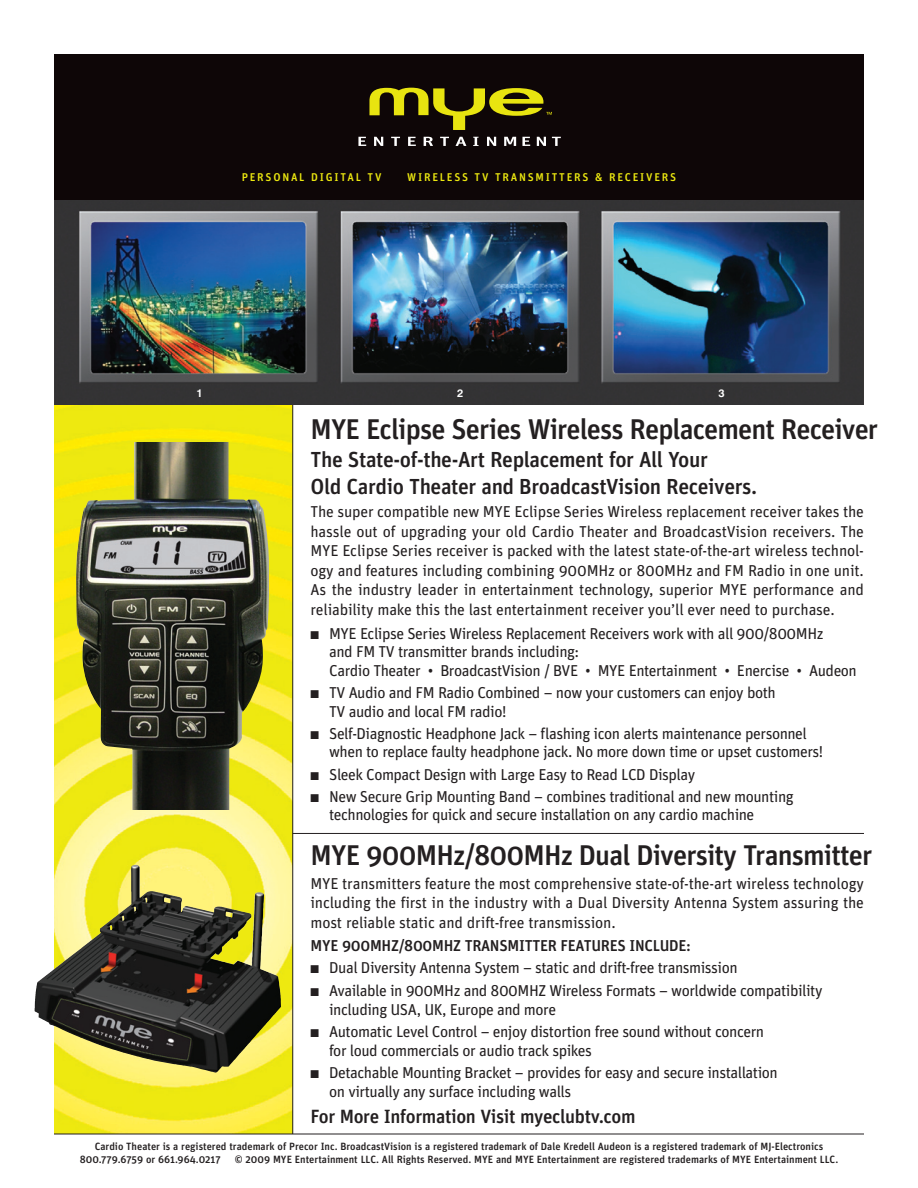
<style>
.page{position:relative;width:918px;height:1188px;background:#fff}
.page>*{position:absolute;margin:0;border:0;box-sizing:border-box;transform-origin:0 0}
.t1{font:500 28.5px "Unit";letter-spacing:-.03em;color:#231f20}
.t2{font:500 21.75px/27px "Unit";letter-spacing:-.02em;color:#231f20}
.t3{font:500 19.2px "Unit";letter-spacing:-.02em;color:#231f20}
.t4{font:15.75px/19.5px "Unit";letter-spacing:-.03em;color:#231f20}
.t5{font:500 15.75px "Unit";letter-spacing:-.02em;color:#231f20}
.t6{font:500 11.25px "Unit";letter-spacing:.155em;color:#ece810}
.t7{font:700 10.95px "Swiss 721 BT";color:#fff}
.t8{font:500 10.5px/12.8px "Unit";color:#231f20}
</style>
<div class="page">
<img style="left:54px;top:405px;width:238px;height:729px">
<hr style="left:292px;top:54px;width:1px;height:1080px;background:#231f20">
<img style="left:75px;top:443px;width:194px;height:367px">
<img style="left:210px;top:906px;width:42px;height:56px">
<hr style="left:293px;top:833px;width:571px;height:1px;background:#231f20">
<img style="left:54px;top:200px;width:810px;height:205px">
<div style="left:54px;top:54px;width:810px;height:146px;background:#0e0607"></div>
<svg style="left:358px;top:137px;width:203px;height:9px"></svg>
<svg style="left:369px;top:88px;width:183px;height:42px"></svg>
<hr style="left:54px;top:1134px;width:810px;height:1px;background:#231f20">
<p class="t6" style="left:242px;top:173px;width:141px">PERSONAL DIGITAL TV</p>
<p class="t6" style="left:407px;top:173px;width:270px">WIRELESS TV TRANSMITTERS &amp; RECEIVERS</p>
<p class="t7" style="left:197px;top:389px;width:8px">1</p>
<p class="t7" style="left:457px;top:389px;width:8px">2</p>
<p class="t7" style="left:718px;top:389px;width:8px">3</p>
<h1 class="t1" style="left:310px;top:419px;width:569px">MYE Eclipse Series Wireless Replacement Receiver</h1>
<h2 class="t2" style="left:310px;top:448px;width:448px">The State-of-the-Art Replacement for All Your<br>Old Cardio Theater and BroadcastVision Receivers.</h2>
<p class="t4" style="left:310px;top:504px;width:555px;text-align:justify">The super compatible new MYE Eclipse Series Wireless replacement receiver takes the hassle out of upgrading your old Cardio Theater and BroadcastVision receivers. The MYE Eclipse Series receiver is packed with the latest state-of-the-art wireless technol&shy;ogy and features including combining 900MHz or 800MHz and FM Radio in one unit.<br>As the industry leader in entertainment technology, superior MYE performance and reliability make this the last entertainment receiver you’ll ever need to purchase.</p>
<p class="t4" style="left:329px;top:626px;width:529px;line-height:18.6px;text-indent:-19px">■ MYE Eclipse Series Wireless Replacement Receivers work with all 900/800MHz<br>and FM TV transmitter brands including:<br>Cardio Theater • BroadcastVision / BVE • MYE Entertainment • Enercise • Audeon</p>
<p class="t4" style="left:329px;top:685px;width:448px;line-height:18.6px;text-indent:-19px">■ TV Audio and FM Radio Combined – now your customers can enjoy both<br>TV audio and local FM radio!</p>
<p class="t4" style="left:329px;top:726px;width:496px;line-height:18.6px;text-indent:-19px">■ Self-Diagnostic Headphone Jack – flashing icon alerts maintenance personnel when to replace faulty headphone jack. No more down time or upset customers!</p>
<p class="t4" style="left:310px;top:766px;width:386px">■ Sleek Compact Design with Large Easy to Read LCD Display</p>
<p class="t4" style="left:329px;top:789px;width:466px;line-height:18.6px;text-indent:-19px">■ New Secure Grip Mounting Band – combines traditional and new mounting technologies for quick and secure installation on any cardio machine</p>
<h1 class="t1" style="left:310px;top:845px;width:563px">MYE 900MHz/800MHz Dual Diversity Transmitter</h1>
<p class="t4" style="left:310px;top:875px;width:555px;text-align:justify">MYE transmitters feature the most comprehensive state-of-the-art wireless technology including the first in the industry with a Dual Diversity Antenna System assuring the most reliable static and drift-free transmission.</p>
<p class="t5" style="left:310px;top:940px;width:382px">MYE 900MHZ/800MHZ TRANSMITTER FEATURES INCLUDE:</p>
<p class="t4" style="left:310px;top:960px;width:429px">■ Dual Diversity Antenna System – static and drift-free transmission</p>
<p class="t4" style="left:329px;top:983px;width:495px;line-height:18.8px;text-indent:-19px">■ Available in 900MHz and 800MHZ Wireless Formats – worldwide compatibility including USA, UK, Europe and more</p>
<p class="t4" style="left:329px;top:1024px;width:437px;line-height:18.8px;text-indent:-19px">■ Automatic Level Control – enjoy distortion free sound without concern for loud commercials or audio track spikes</p>
<p class="t4" style="left:329px;top:1065px;width:450px;line-height:18.8px;text-indent:-19px">■ Detachable Mounting Bracket – provides for easy and secure installation on virtually any surface including walls</p>
<p class="t3" style="left:310px;top:1110px;width:327px">For More Information Visit myeclubtv.com</p>
<p class="t8" style="left:80px;top:1142px;width:745px;text-indent:15px">Cardio Theater is a registered trademark of Precor Inc. BroadcastVision is a registered trademark of Dale Kredell Audeon is a registered trademark of MJ-Electronics<br>800.779.6759 or 661.964.0217</p>
<p class="t8" style="left:235px;top:1154px;width:605px">© 2009 MYE Entertainment LLC. All Rights Reserved. MYE and MYE Entertainment are registered trademarks of MYE Entertainment LLC.</p>
</div>
